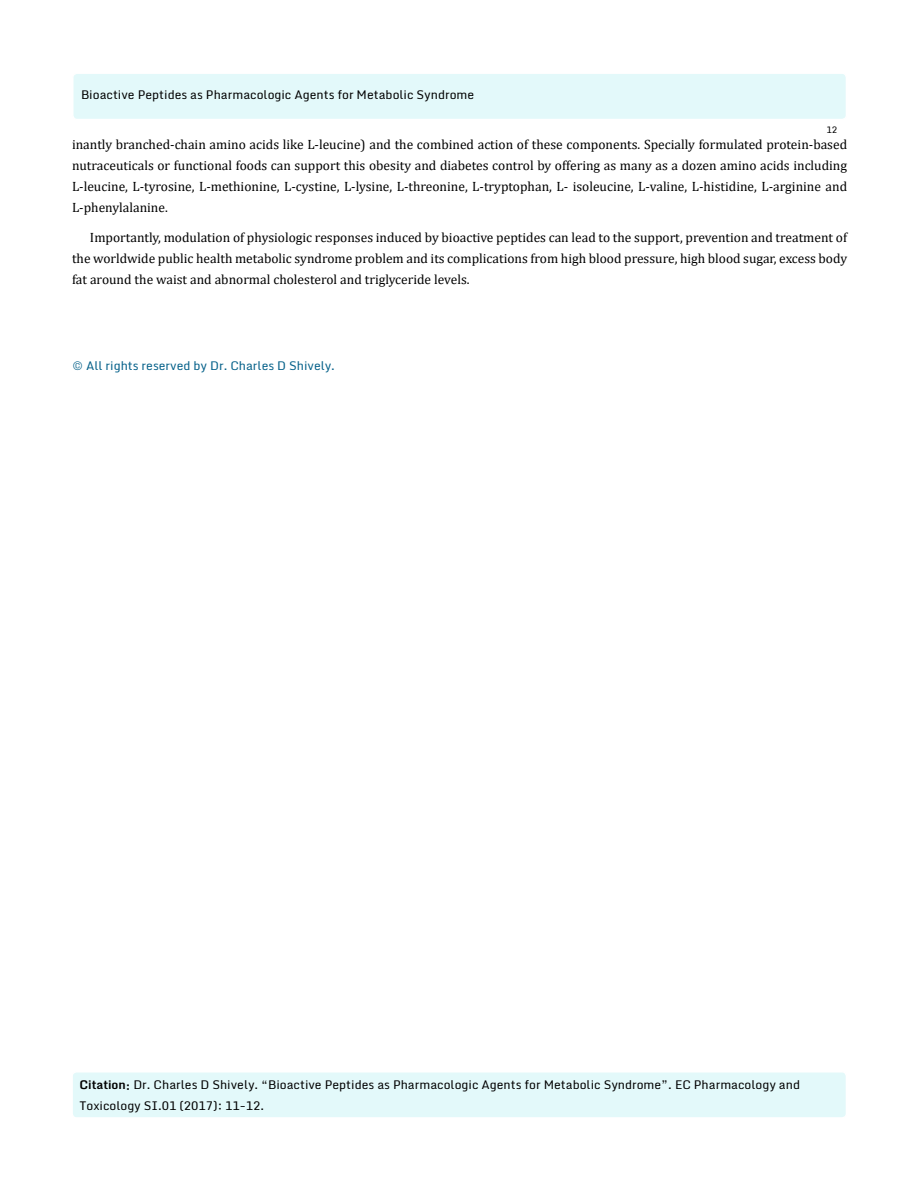
<style>
.page{position:relative;width:918px;height:1188px;background:#fff}
.page>*{position:absolute;margin:0;border:0;box-sizing:border-box;transform-origin:0 0}
.t1{font:13.5px/21px "Cambria";color:#000;text-align:justify}
.t2{font:12px/21px "Monda";color:#000}
.t3{font:12px "Monda";color:#046089}
.t4{font:9px "Monda";color:#000}
.s1{font-weight:700}
</style>
<div class="page">
<div style="left:73px;top:73px;width:773px;height:47px;background:#e3f9fa;border-radius:4px"></div>
<div style="left:72px;top:72px;width:775px;height:48px;border:2px solid #fff;border-radius:4px"></div>
<div style="left:72px;top:1072px;width:774px;height:46px;background:#e3f9fa;border-radius:4px"></div>
<div style="left:71px;top:1071px;width:776px;height:48px;border:2px solid #fff;border-radius:4px"></div>
<p class="t2" style="left:81px;top:85px;width:395px">Bioactive Peptides as Pharmacologic Agents for Metabolic Syndrome</p>
<p class="t4" style="left:826px;top:124px;width:12px">12</p>
<p class="t1" style="left:72px;top:134px;width:777px">inantly branched-chain amino acids like L-leucine) and the combined action of these components. Specially formulated protein-based nutraceuticals or functional foods can support this obesity and diabetes control by offering as many as a dozen amino acids including L-leucine, L-tyrosine, L-methionine, L-cystine, L-lysine, L-threonine, L-tryptophan, L- isoleucine, L-valine, L-histidine, L-arginine and L-phenylalanine.</p>
<p class="t1" style="left:72px;top:227px;width:777px;text-indent:18px">Importantly, modulation of physiologic responses induced by bioactive peptides can lead to the support, prevention and treatment of the worldwide public health metabolic syndrome problem and its complications from high blood pressure, high blood sugar, excess body fat around the waist and abnormal cholesterol and triglyceride levels.</p>
<p class="t3" style="left:73px;top:358px;width:264px">© All rights reserved by Dr. Charles D Shively.</p>
<p class="t2" style="left:80px;top:1075px;width:722px"><span class="s1">Citation:</span> Dr. Charles D Shively. “Bioactive Peptides as Pharmacologic Agents for Metabolic Syndrome”. EC Pharmacology and<br>Toxicology SI.01 (2017): 11-12.</p>
</div>
